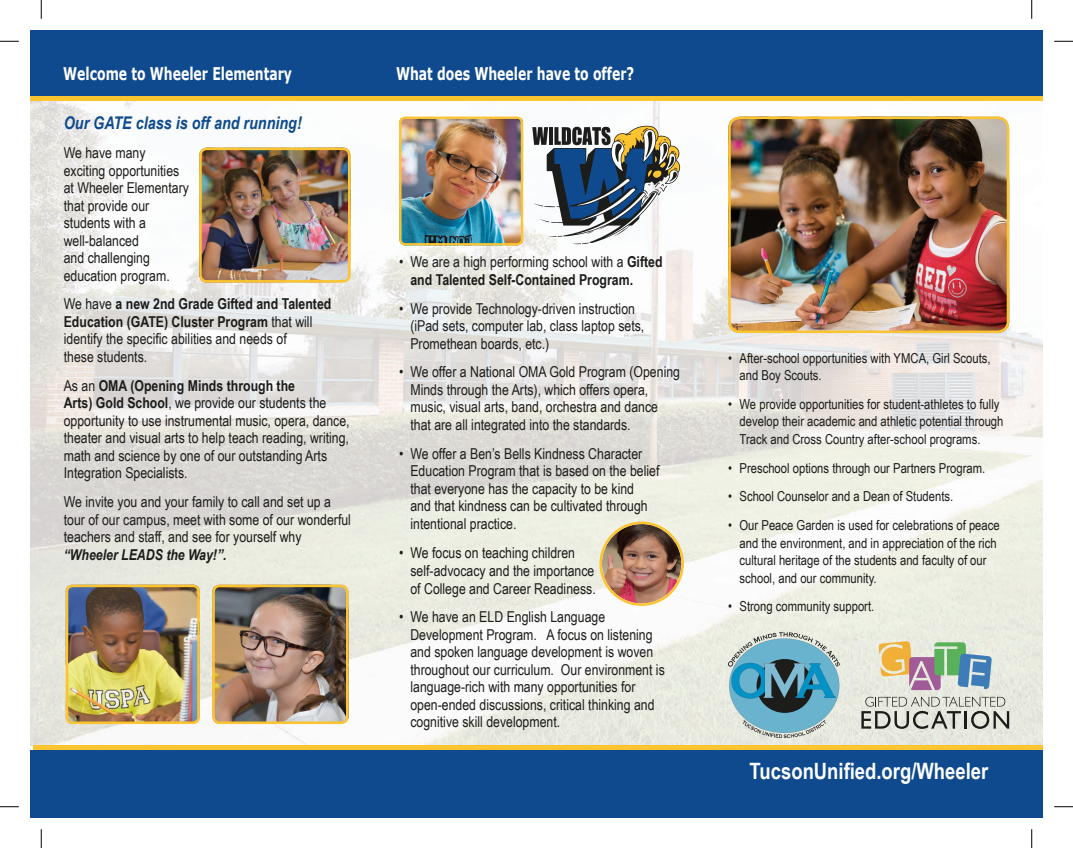
<style>
.page{position:relative;width:1073px;height:848px;background:#fff}
.page>*{position:absolute;margin:0;border:0;box-sizing:border-box;transform-origin:0 0}
.t1{font:700 22.5px "Arial Narrow";color:#fff}
.t2{font:700 17.5px "Verdana";color:#fff;scale:.71 1}
.t3{font:italic 700 17.5px "Arial Narrow";color:#0e4a8d}
.t4{font:15px/17.5px "Arial Narrow";color:#1c1c1a}
.t5{font:700 15px/17.5px "Arial Narrow";color:#1c1c1a}
.t6{font:italic 700 15px "Arial Narrow";color:#1c1c1a}
.t7{font:13.75px/17.5px "Arial Narrow";color:#1c1c1a}
.s1{font-weight:400}
</style>
<div class="page">
<img style="left:30px;top:101px;width:801px;height:644px">
<img style="left:831px;top:127px;width:211px;height:618px">
<svg style="left:1031px;top:829px;width:1px;height:19px"></svg>
<svg style="left:1031px;top:0;width:1px;height:19px"></svg>
<svg style="left:41px;top:829px;width:1px;height:19px"></svg>
<svg style="left:41px;top:0;width:1px;height:19px"></svg>
<svg style="left:1054px;top:806px;width:18px;height:1px"></svg>
<svg style="left:0;top:806px;width:19px;height:1px"></svg>
<svg style="left:1054px;top:41px;width:18px;height:1px"></svg>
<svg style="left:0;top:41px;width:19px;height:1px"></svg>
<div style="left:30px;top:35px;width:1012px;height:66px;background:#fcc430"></div>
<div style="left:30px;top:30px;width:1012px;height:66px;background:#0e4a8d"></div>
<img style="left:199px;top:148px;width:151px;height:134px">
<div style="left:199px;top:148px;width:151px;height:134px;border:2px solid #fcc430;border-radius:7px"></div>
<img style="left:212px;top:584px;width:136px;height:140px">
<div style="left:212px;top:584px;width:136px;height:140px;border:2px solid #fcc430;border-radius:6px"></div>
<img style="left:66px;top:584px;width:134px;height:140px">
<div style="left:66px;top:584px;width:134px;height:140px;border:2px solid #fcc430;border-radius:5px"></div>
<svg style="left:532px;top:126px;width:148px;height:118px"></svg>
<img style="left:399px;top:118px;width:124px;height:127px">
<div style="left:399px;top:116px;width:124px;height:129px;border:2px solid #fcc430;border-radius:5px"></div>
<svg style="left:600px;top:522px;width:82px;height:82px"></svg>
<img style="left:602px;top:524px;width:79px;height:79px;border-radius:40px">
<div style="left:599px;top:521px;width:85px;height:85px;border:2px solid #fcc430;border-radius:50%"></div>
<img style="left:728px;top:116px;width:281px;height:217px">
<div style="left:728px;top:116px;width:281px;height:217px;border:2px solid #fcc430;border-radius:11px"></div>
<svg style="left:728px;top:632px;width:112px;height:106px;background:#79a9b7"></svg>
<svg style="left:861px;top:696px;width:148px;height:32px;background:#b8b9b1"></svg>
<svg style="left:878px;top:641px;width:113px;height:49px;background:#b2b6a5"></svg>
<div style="left:33px;top:745px;width:1009px;height:65px;background:#fcc430"></div>
<div style="left:30px;top:750px;width:1012px;height:68px;background:#0e4a8d"></div>
<p class="t2" style="left:63px;top:62px;width:323px">Welcome to Wheeler Elementary</p>
<p class="t2" style="left:396px;top:62px;width:337px">What does Wheeler have to offer?</p>
<p class="t3" style="left:64px;top:110px;width:239px">Our GATE class is off and running!</p>
<p class="t4" style="left:64px;top:143px;width:127px">We have many exciting opportunities at Wheeler Elementary that provide our</p>
<p class="t4" style="left:64px;top:213px;width:84px">students with a well-balanced</p>
<p class="t4" style="left:64px;top:248px;width:107px">and challenging education program.</p>
<p class="t5" style="left:64px;top:295px;width:269px"><span class="s1">We have</span> a new 2nd Grade Gifted and Talented<br>Education (GATE) Cluster Program <span class="s1">that will identify the specific abilities and needs of</span></p>
<p class="t4" style="left:64px;top:347px;width:85px">these students.</p>
<p class="t5" style="left:64px;top:376px;width:264px"><span class="s1">As an</span> OMA (Opening Minds through the<br>Arts) Gold School<span class="s1">, we provide our students the</span></p>
<p class="t4" style="left:64px;top:411px;width:287px">opportunity to use instrumental music, opera, dance,</p>
<p class="t4" style="left:64px;top:428px;width:287px">theater and visual arts to help teach reading, writing, math and science by one of our outstanding Arts<br>Integration Specialists.</p>
<p class="t4" style="left:64px;top:492px;width:269px">We invite you and your family to call and set up a</p>
<p class="t4" style="left:64px;top:510px;width:289px">tour of our campus, meet with some of our wonderful teachers and staff, and see for yourself why</p>
<p class="t6" style="left:64px;top:543px;width:164px">“Wheeler LEADS the Way!”.</p>
<p class="t5" style="left:410px;top:252px;width:254px;text-indent:-11px"><span class="s1">• We are a high performing school with a</span> Gifted and Talented Self-Contained Program.</p>
<p class="t4" style="left:410px;top:299px;width:235px;text-indent:-11px">• We provide Technology-driven instruction (iPad sets, computer lab, class laptop sets,<br>Promethean boards, etc.)</p>
<p class="t4" style="left:410px;top:363px;width:271px;text-indent:-11px">• We offer a National OMA Gold Program (Opening Minds through the Arts), which offers opera, music, visual arts, band, orchestra and dance that are all integrated into the standards.</p>
<p class="t4" style="left:410px;top:444px;width:250px;text-indent:-11px">• We offer a Ben’s Bells Kindness Character Education Program that is based on the belief that everyone has the capacity to be kind<br>and that kindness can be cultivated through intentional practice.</p>
<p class="t4" style="left:410px;top:542px;width:187px;line-height:18px;text-indent:-11px">• We focus on teaching children self-advocacy and the importance of College and Career Readiness.</p>
<p class="t4" style="left:410px;top:607px;width:256px;text-indent:-11px">• We have an ELD English Language Development Program. A focus on listening and spoken language development is woven throughout our curriculum. Our environment is language-rich with many opportunities for open-ended discussions, critical thinking and cognitive skill development.</p>
<p class="t7" style="left:739px;top:348px;width:253px;text-indent:-11px">• After-school opportunities with YMCA, Girl Scouts, and Boy Scouts.</p>
<p class="t7" style="left:728px;top:394px;width:277px;text-align:right">• We provide opportunities for student-athletes to fully develop their academic and athletic potential through</p>
<p class="t7" style="left:739px;top:429px;width:242px">Track and Cross Country after-school programs.</p>
<p class="t7" style="left:728px;top:458px;width:258px">• Preschool options through our Partners Program.</p>
<p class="t7" style="left:728px;top:487px;width:226px">• School Counselor and a Dean of Students.</p>
<p class="t7" style="left:739px;top:516px;width:262px;text-indent:-11px">• Our Peace Garden is used for celebrations of peace and the environment, and in appreciation of the rich cultural heritage of the students and faculty of our school, and our community.</p>
<p class="t7" style="left:728px;top:597px;width:147px">• Strong community support.</p>
<p class="t1" style="left:749px;top:754px;width:240px">TucsonUnified.org/Wheeler</p>
</div>
